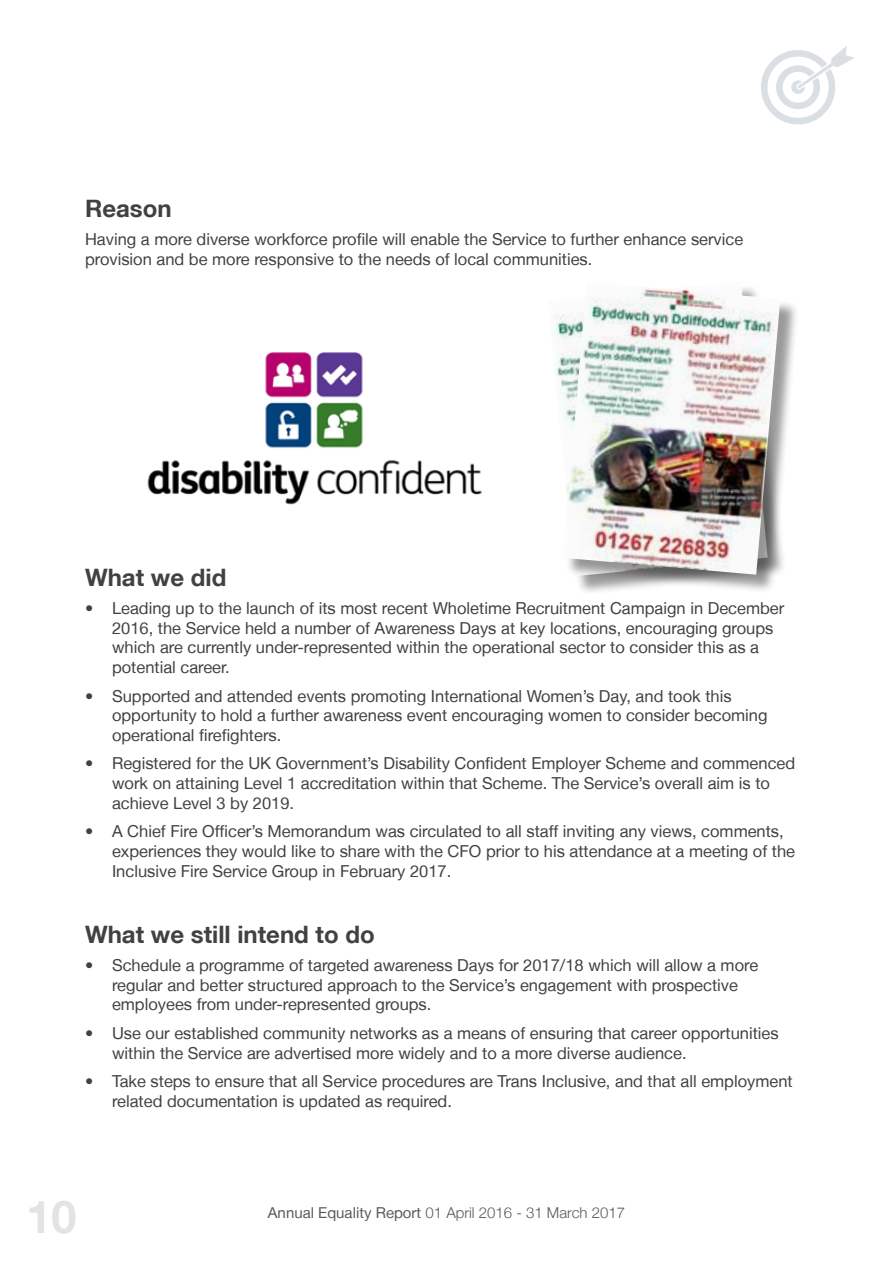
<style>
.page{position:relative;width:893px;height:1263px;background:#fff}
.page>*{position:absolute;margin:0;border:0;box-sizing:border-box;transform-origin:0 0}
.t1{font:700 45px "Helvetica Neue LT";color:#e2e3e4}
.t2{font:700 24px "Helvetica Neue LT";color:#414042}
.t3{font:16.5px/19.8px "Helvetica Neue LT";color:#414042}
.t4{font:300 15px "Helvetica Neue LT";color:#58595b}
.s1{font-weight:400}
</style>
<div class="page">
<img style="left:555px;top:314px;width:8px;height:73px">
<div style="left:566px;top:285px;width:233px;height:309px;background:#000;opacity:.4"></div>
<img style="left:563px;top:285px;width:217px;height:290px">
<img style="left:147px;top:352px;width:335px;height:153px">
<svg style="left:761px;top:46px;width:94px;height:79px"></svg>
<h2 class="t2" style="left:85px;top:194px;width:88px">Reason</h2>
<p class="t3" style="left:85px;top:229px;width:660px">Having a more diverse workforce profile will enable the Service to further enhance service provision and be more responsive to the needs of local communities.</p>
<h2 class="t2" style="left:85px;top:562px;width:143px">What we did</h2>
<p class="t3" style="left:112px;top:598px;width:674px;text-indent:-27px">• Leading up to the launch of its most recent Wholetime Recruitment Campaign in December 2016, the Service held a number of Awareness Days at key locations, encouraging groups which are currently under-represented within the operational sector to consider this as a potential career.</p>
<p class="t3" style="left:112px;top:685px;width:657px;text-indent:-27px">• Supported and attended events promoting International Women’s Day, and took this opportunity to hold a further awareness event encouraging women to consider becoming operational firefighters.</p>
<p class="t3" style="left:112px;top:753px;width:685px;text-indent:-27px">• Registered for the UK Government’s Disability Confident Employer Scheme and commenced work on attaining Level 1 accreditation within that Scheme. The Service’s overall aim is to achieve Level 3 by 2019.</p>
<p class="t3" style="left:112px;top:821px;width:685px;text-indent:-27px">• A Chief Fire Officer’s Memorandum was circulated to all staff inviting any views, comments, experiences they would like to share with the CFO prior to his attendance at a meeting of the<br>Inclusive Fire Service Group in February 2017.</p>
<h2 class="t2" style="left:85px;top:919px;width:291px">What we still intend to do</h2>
<p class="t3" style="left:112px;top:955px;width:648px;text-indent:-27px">• Schedule a programme of targeted awareness Days for 2017/18 which will allow a more regular and better structured approach to the Service’s engagement with prospective employees from under-represented groups.</p>
<p class="t3" style="left:112px;top:1023px;width:668px;text-indent:-27px">• Use our established community networks as a means of ensuring that career opportunities within the Service are advertised more widely and to a more diverse audience.</p>
<p class="t3" style="left:112px;top:1071px;width:682px;text-indent:-27px">• Take steps to ensure that all Service procedures are Trans Inclusive, and that all employment related documentation is updated as required.</p>
<h1 class="t1" style="left:26px;top:1189px;width:52px">10</h1>
<p class="t4" style="left:268px;top:1204px;width:359px"><span class="s1">Annual Equality Report</span> 01 April 2016 - 31 March 2017</p>
</div>
